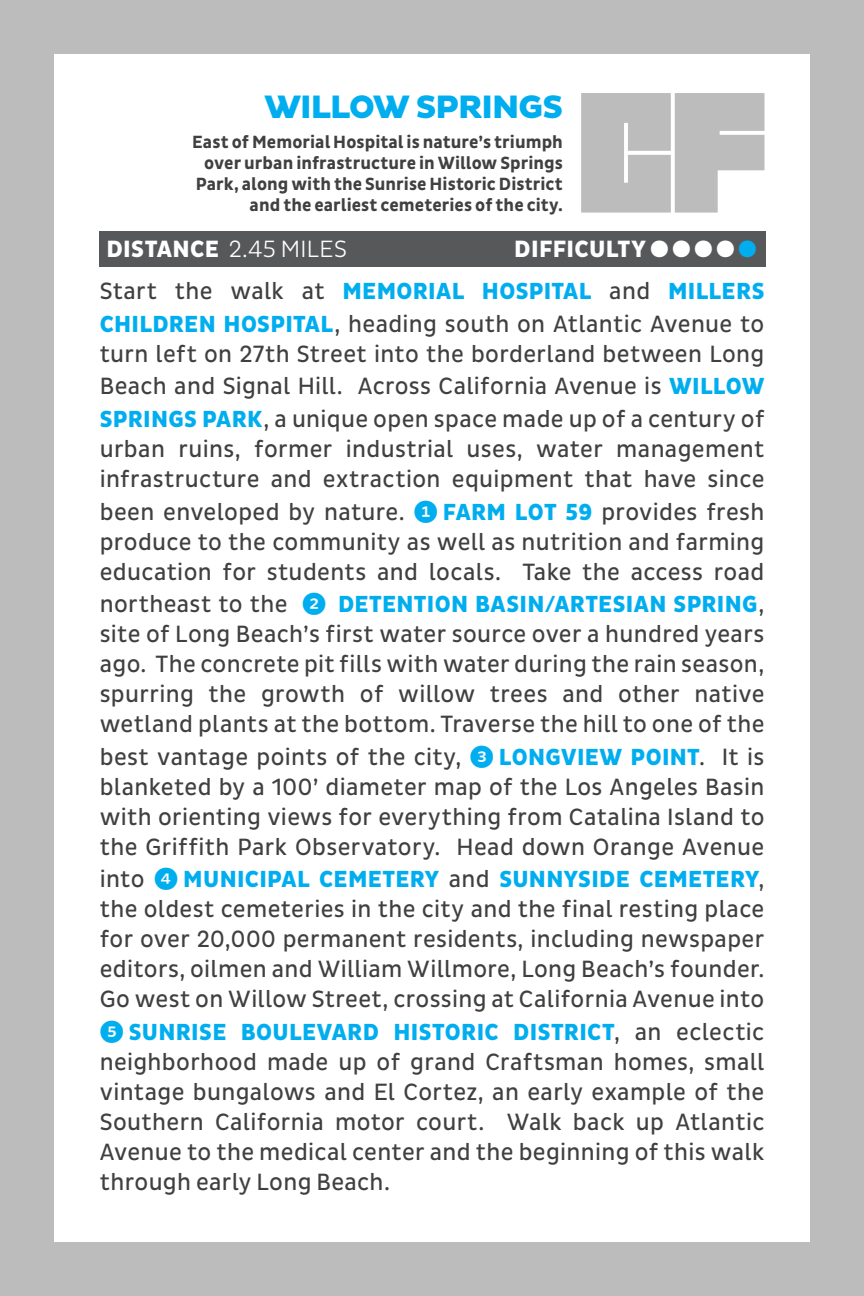
<style>
.page{position:relative;width:864px;height:1296px;background:#bcbcbc}
.page>*{position:absolute;margin:0;border:0;box-sizing:border-box;transform-origin:0 0}
.t1{font:800 33px "Pluto Sans";letter-spacing:-.03em;color:#00aeef}
.t2{font:24px/30px "Pluto Sans Cond";letter-spacing:.015em;color:#404040;text-align:justify}
.t3{font:300 24px "Pluto Sans Cond";letter-spacing:.015em;color:#fff}
.t4{font:800 24px "Pluto Sans Cond";letter-spacing:.015em;color:#fff}
.t5{font:800 23.7px "Pluto Sans Cond";letter-spacing:.015em;color:#00aeef}
.t6{font:700 18px/21px "Pluto Sans Cond";letter-spacing:.005em;color:#404040;text-align:right}
.t7{font:17.7px "Whitney Index Black Round Bd";color:#fff}
.s1{font-weight:800}
.s2{color:#00aeef}
.s3{font-weight:400;font-size:24px;color:#404040}
.s4{font-weight:800;font-size:23.7px;color:#00aeef}
.s5{font-family:"Whitney Index Black Round Bd";font-size:23.7px;color:#00aeef}
.s6{font-family:"Whitney Index Black Round Bd";font-weight:400}
</style>
<div class="page">
<div style="left:54px;top:54px;width:756px;height:1187px;background:#fff"></div>
<div style="left:99px;top:232px;width:667px;height:35px;background:#57585a"></div>
<svg style="left:581px;top:93px;width:183px;height:120px;background:#c5c5c5"></svg>
<p class="t1" style="left:264px;top:88px;width:300px">WILLOW SPRINGS</p>
<p class="t6" style="left:192px;top:132px;width:372px">East of Memorial Hospital is nature’s triumph over urban infrastructure in Willow Springs Park, along with the Sunrise Historic District and the earliest cemeteries of the city.</p>
<p class="t3" style="left:106px;top:235px;width:242px"><span class="s1">DISTANCE</span> 2.45 MILES</p>
<p class="t4" style="left:514px;top:235px;width:133px">DIFFICULTY</p>
<p class="t7" style="left:650px;top:241px;width:108px">{{{{<span class="s2">{</span></p>
<p class="t5" style="left:100px;top:278px;width:666px"><span class="s3">Start the walk at</span> MEMORIAL HOSPITAL <span class="s3">and</span> MILLERS</p>
<p class="t2" style="left:100px;top:309px;width:666px"><span class="s4">CHILDREN HOSPITAL</span>, heading south on Atlantic Avenue to turn left on 27th Street into the borderland between Long</p>
<p class="t2" style="left:100px;top:370px;width:666px;line-height:32.7px">Beach and Signal Hill. Across California Avenue is <span class="s4">WILLOW<br>SPRINGS PARK</span>, a unique open space made up of a century of</p>
<p class="t2" style="left:100px;top:434px;width:666px">urban ruins, former industrial uses, water management infrastructure and extraction equipment that have since</p>
<p class="t2" style="left:100px;top:497px;width:666px">been enveloped by nature. <span class="s5">1</span> <span class="s4">FARM LOT 59</span> provides fresh produce to the community as well as nutrition and farming education for students and locals. Take the access road</p>
<p class="t5" style="left:100px;top:591px;width:666px"><span class="s3">northeast to the</span> <span class="s6">2</span> DETENTION BASIN/ARTESIAN SPRING<span class="s3">,</span></p>
<p class="t2" style="left:100px;top:619px;width:666px">site of Long Beach’s first water source over a hundred years ago. The concrete pit fills with water during the rain season, spurring the growth of willow trees and other native wetland plants at the bottom. Traverse the hill to one of the</p>
<p class="t2" style="left:100px;top:742px;width:666px">best vantage points of the city, <span class="s5">3</span> <span class="s4">LONGVIEW POINT</span>. It is blanketed by a 100’ diameter map of the Los Angeles Basin with orienting views for everything from Catalina Island to the Griffith Park Observatory. Head down Orange Avenue</p>
<p class="t5" style="left:100px;top:866px;width:666px"><span class="s3">into</span> <span class="s6">4</span> MUNICIPAL CEMETERY <span class="s3">and</span> SUNNYSIDE CEMETERY<span class="s3">,</span></p>
<p class="t2" style="left:100px;top:895px;width:666px">the oldest cemeteries in the city and the final resting place for over 20,000 permanent residents, including newspaper editors, oilmen and William Willmore, Long Beach’s founder.<br>Go west on Willow Street, crossing at California Avenue into</p>
<p class="t5" style="left:100px;top:1018px;width:666px"><span class="s6">5</span> SUNRISE BOULEVARD HISTORIC DISTRICT<span class="s3">, an eclectic</span></p>
<p class="t2" style="left:100px;top:1047px;width:666px">neighborhood made up of grand Craftsman homes, small vintage bungalows and El Cortez, an early example of the Southern California motor court. Walk back up Atlantic Avenue to the medical center and the beginning of this walk through early Long Beach.</p>
</div>
